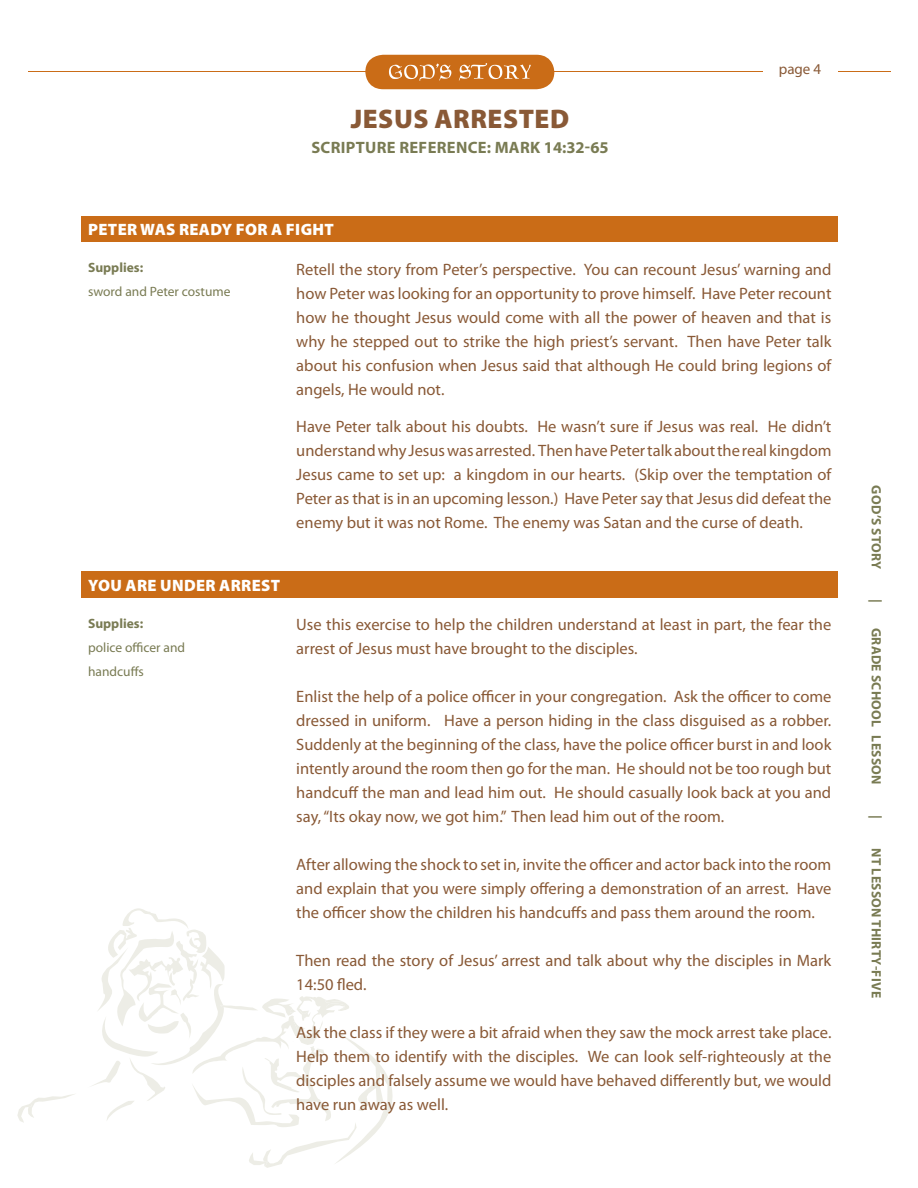
<style>
.page{position:relative;width:918px;height:1188px;background:#fff}
.page>*{position:absolute;margin:0;border:0;box-sizing:border-box;transform-origin:0 0}
.t1{font:900 27px "Myriad Pro";letter-spacing:.02em;color:#895936}
.t2{font:16.5px/24px "Myriad Pro";color:#895936;text-align:justify}
.t3{font:900 16.5px "Myriad Pro";letter-spacing:.02em;color:#fff}
.t4{font:700 16.5px "Myriad Pro";letter-spacing:.02em;color:#797b53}
.t5{font:15px "Myriad Pro";color:#895936}
.t6{font:700 13.5px "Myriad Pro";letter-spacing:.02em;color:#797b53}
.t7{font:13.5px/24px "Myriad Pro";color:#797b53}
.t8{font:700 13.5px "Myriad Pro";color:#797b53}
</style>
<div class="page">
<svg style="left:92px;top:908px;width:301px;height:260px"></svg>
<svg style="left:17px;top:1094px;width:57px;height:29px"></svg>
<hr style="left:29px;top:72px;width:862px;height:1px;background:#ca6c17">
<svg style="left:365px;top:55px;width:189px;height:34px"></svg>
<div style="left:763px;top:63px;width:74px;height:23px;background:#fff"></div>
<div style="left:82px;top:217px;width:755px;height:24px;background:#ca6c17"></div>
<svg style="left:837px;top:218px;width:1px;height:22px"></svg>
<hr style="left:81px;top:216px;width:162px;height:2px;background:#ca6c17">
<hr style="left:81px;top:218px;width:2px;height:22px;background:#ca6c17">
<hr style="left:243px;top:216px;width:20px;height:2px;background:#ca6c17">
<hr style="left:263px;top:216px;width:575px;height:2px;background:#ca6c17">
<hr style="left:81px;top:240px;width:162px;height:2px;background:#ca6c17">
<hr style="left:243px;top:240px;width:20px;height:2px;background:#ca6c17">
<hr style="left:263px;top:240px;width:575px;height:2px;background:#ca6c17">
<div style="left:82px;top:572px;width:755px;height:25px;background:#ca6c17"></div>
<svg style="left:837px;top:573px;width:1px;height:23px"></svg>
<hr style="left:81px;top:572px;width:162px;height:1px;background:#ca6c17">
<hr style="left:81px;top:573px;width:2px;height:23px;background:#ca6c17">
<hr style="left:263px;top:572px;width:575px;height:1px;background:#ca6c17">
<hr style="left:81px;top:596px;width:162px;height:1px;background:#ca6c17">
<hr style="left:263px;top:596px;width:575px;height:1px;background:#ca6c17">
<h1 class="t1" style="left:351px;top:104px;width:220px">JESUS ARRESTED</h1>
<p class="t4" style="left:311px;top:138px;width:299px">SCRIPTURE REFERENCE: MARK 14:32-65</p>
<p class="t5" style="left:779px;top:61px;width:44px">page 4</p>
<p class="t3" style="left:88px;top:220px;width:247px">PETER WAS READY FOR A FIGHT</p>
<p class="t8" style="left:88px;top:260px;width:57px">Supplies:</p>
<p class="t7" style="left:88px;top:280px;width:144px">sword and Peter costume</p>
<p class="t2" style="left:296px;top:257px;width:537px">Retell the story from Peter’s perspective. You can recount Jesus’ warning and how Peter was looking for an opportunity to prove himself. Have Peter recount how he thought Jesus would come with all the power of heaven and that is why he stepped out to strike the high priest’s servant. Then have Peter talk about his confusion when Jesus said that although He could bring legions of angels, He would not.</p>
<p class="t2" style="left:296px;top:415px;width:537px">Have Peter talk about his doubts. He wasn’t sure if Jesus was real. He didn’t understand why Jesus was arrested. Then have Peter talk about the real kingdom Jesus came to set up: a kingdom in our hearts. (Skip over the temptation of Peter as that is in an upcoming lesson.) Have Peter say that Jesus did defeat the enemy but it was not Rome. The enemy was Satan and the curse of death.</p>
<p class="t3" style="left:88px;top:576px;width:193px">YOU ARE UNDER ARREST</p>
<p class="t8" style="left:88px;top:616px;width:57px">Supplies:</p>
<p class="t7" style="left:88px;top:635px;width:99px">police officer and handcuffs</p>
<p class="t2" style="left:296px;top:613px;width:537px">Use this exercise to help the children understand at least in part, the fear the arrest of Jesus must have brought to the disciples.</p>
<p class="t2" style="left:296px;top:685px;width:537px">Enlist the help of a police officer in your congregation. Ask the officer to come dressed in uniform. Have a person hiding in the class disguised as a robber.<br>Suddenly at the beginning of the class, have the police officer burst in and look intently around the room then go for the man. He should not be too rough but handcuff the man and lead him out. He should casually look back at you and say, “Its okay now, we got him.” Then lead him out of the room.</p>
<p class="t2" style="left:296px;top:853px;width:537px">After allowing the shock to set in, invite the officer and actor back into the room and explain that you were simply offering a demonstration of an arrest. Have the officer show the children his handcuffs and pass them around the room.</p>
<p class="t2" style="left:296px;top:949px;width:537px">Then read the story of Jesus’ arrest and talk about why the disciples in Mark<br>14:50 fled.</p>
<p class="t2" style="left:296px;top:1021px;width:537px">Ask the class if they were a bit afraid when they saw the mock arrest take place.<br>Help them to identify with the disciples. We can look self-righteously at the disciples and falsely assume we would have behaved differently but, we would have run away as well.</p>
<p class="t6" style="left:884px;top:485px;width:85px;rotate:90deg">GOD’S STORY</p>
<p class="t6" style="left:884px;top:599px;width:5px;rotate:90deg">|</p>
<p class="t6" style="left:884px;top:628px;width:158px;rotate:90deg">GRADE SCHOOL LESSON</p>
<p class="t6" style="left:884px;top:815px;width:5px;rotate:90deg">|</p>
<p class="t6" style="left:884px;top:848px;width:151px;rotate:90deg">NT LESSON THIRTY-FIVE</p>
</div>
